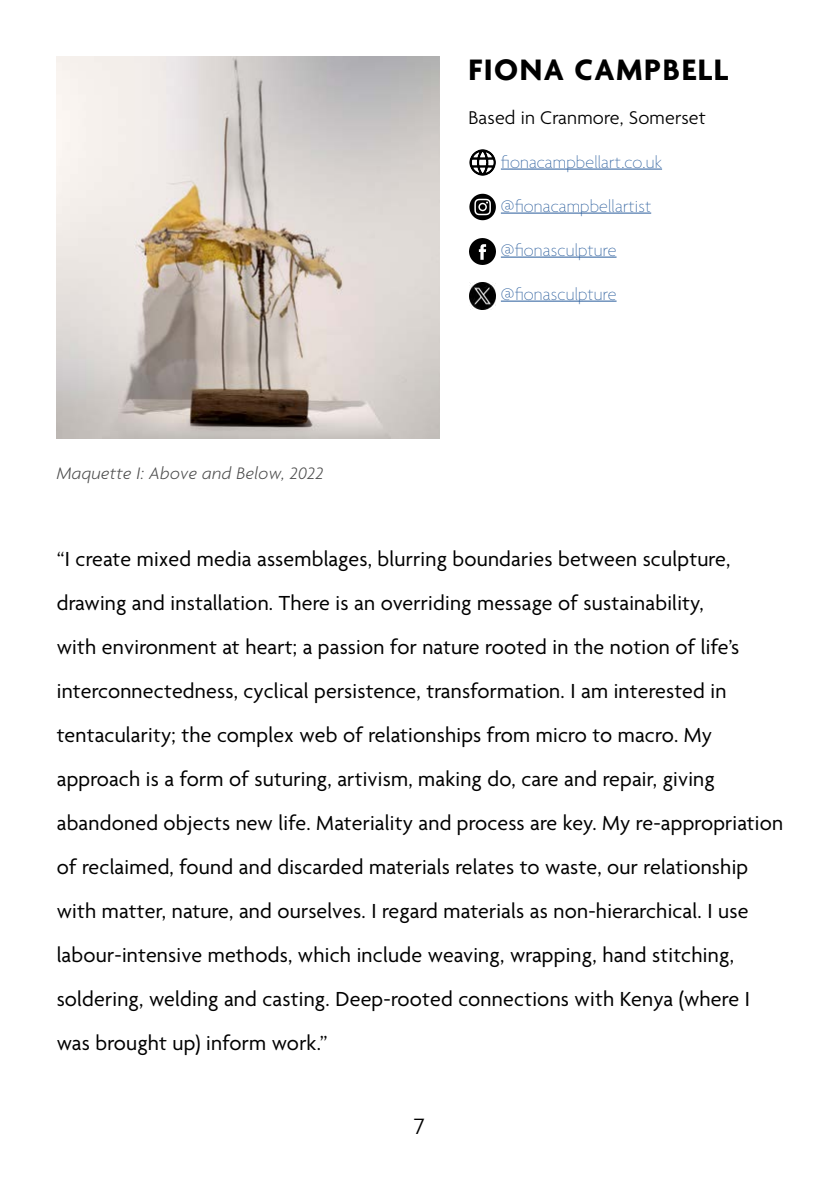
<style>
.page{position:relative;width:840px;height:1191px;background:#fff}
.page>*{position:absolute;margin:0;border:0;box-sizing:border-box;transform-origin:0 0}
.t1{font:700 32px "Agenda";letter-spacing:.05em;color:#000}
.t2{font:300 24px "Agenda";color:#000}
.t3{font:22px/44px "Agenda";letter-spacing:.01em;color:#000}
.t4{font:300 20px "Agenda";letter-spacing:.01em;color:#000}
.t5{font:100 18px "Agenda";letter-spacing:.01em;color:#275b9b}
.t6{font:italic 300 18px "Agenda";letter-spacing:.02em;color:#000}
</style>
<div class="page">
<img style="left:57px;top:57px;width:382px;height:381px">
<hr style="left:500px;top:169px;width:161px;height:1px;background:#275b9b">
<hr style="left:500px;top:213px;width:150px;height:1px;background:#275b9b">
<hr style="left:500px;top:257px;width:116px;height:1px;background:#275b9b">
<hr style="left:500px;top:301px;width:116px;height:1px;background:#275b9b">
<svg style="left:469px;top:149px;width:26px;height:27px"></svg>
<svg style="left:469px;top:194px;width:26px;height:26px"></svg>
<img style="left:469px;top:238px;width:26px;height:27px">
<img style="left:469px;top:283px;width:26px;height:26px">
<p class="t6" style="left:57px;top:462px;width:268px">Maquette I: Above and Below, 2022</p>
<h1 class="t1" style="left:468px;top:52px;width:261px">FIONA CAMPBELL</h1>
<p class="t4" style="left:468px;top:106px;width:239px">Based in Cranmore, Somerset</p>
<p class="t5" style="left:500px;top:152px;width:163px">fionacampbellart.co.uk</p>
<p class="t5" style="left:500px;top:196px;width:152px">@fionacampbellartist</p>
<p class="t5" style="left:500px;top:240px;width:117px">@fionasculpture</p>
<p class="t5" style="left:500px;top:284px;width:117px">@fionasculpture</p>
<p class="t3" style="left:57px;top:538px;width:727px">“I create mixed media assemblages, blurring boundaries between sculpture, drawing and installation. There is an overriding message of sustainability,<br>with environment at heart; a passion for nature rooted in the notion of life’s interconnectedness, cyclical persistence, transformation. I am interested in tentacularity; the complex web of relationships from micro to macro. My approach is a form of suturing, artivism, making do, care and repair, giving abandoned objects new life. Materiality and process are key. My re-appropriation of reclaimed, found and discarded materials relates to waste, our relationship with matter, nature, and ourselves. I regard materials as non-hierarchical. I use labour-intensive methods, which include weaving, wrapping, hand stitching, soldering, welding and casting. Deep-rooted connections with Kenya (where I was brought up) inform work.”</p>
<p class="t2" style="left:414px;top:1113px;width:12px">7</p>
</div>
